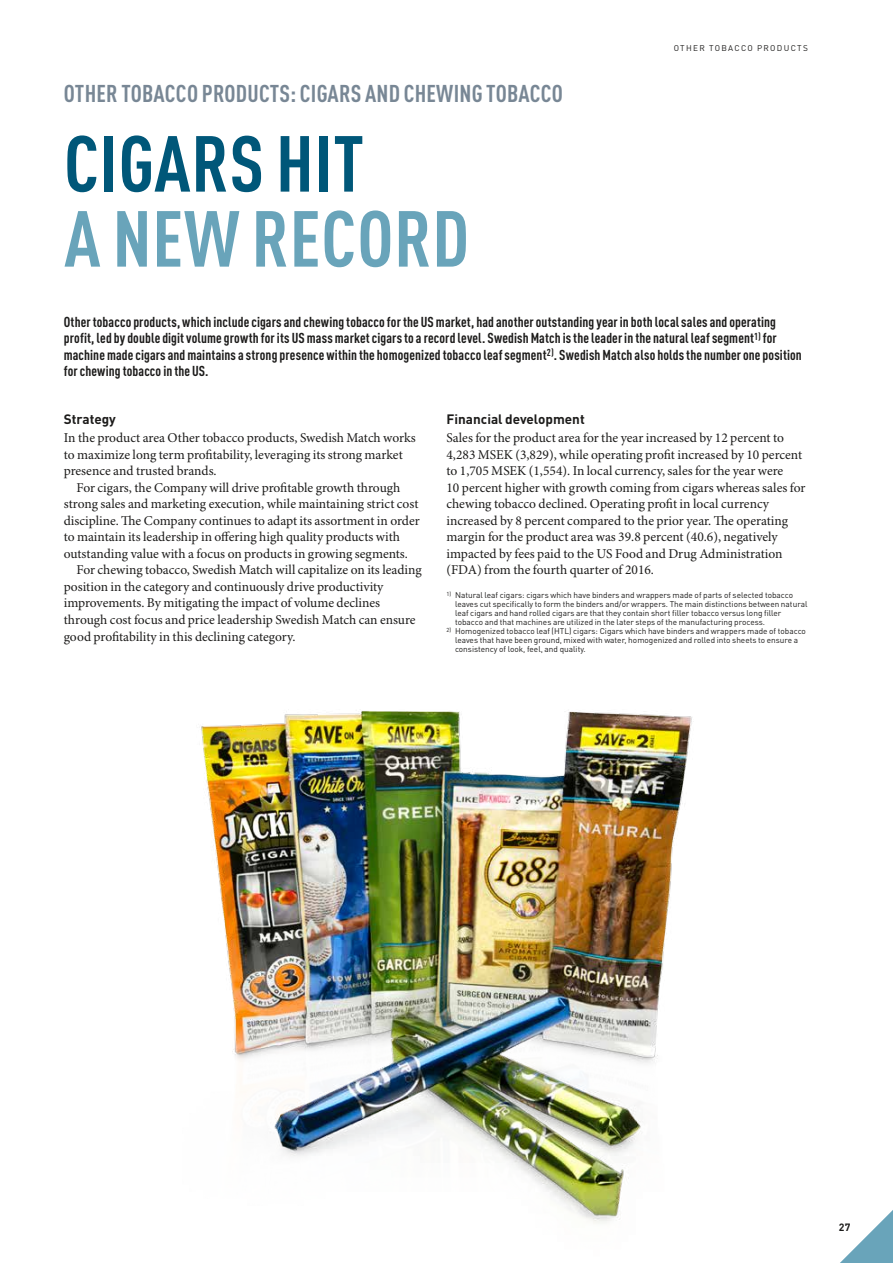
<style>
.page{position:relative;width:893px;height:1263px;background:#fff}
.page>*{position:absolute;margin:0;border:0;box-sizing:border-box;transform-origin:0 0}
.Rubrik_1__byt_färg_m{font:700 condensed 78px/75px "DIN Pro";letter-spacing:.01em;color:#69a4ba}
.Rubrik_0_Sektionsrub{font:700 condensed 24px "DIN Pro";letter-spacing:.01em;color:#788795}
.Ingress__span{font:700 condensed 14.25px/16.5px "DIN Pro";letter-spacing:.01em;color:#1c1b1a}
.Bröd__KEEP___GREP_på{font:13.5px/16.5px "Minion Pro";color:#1c1b1a}
.Bröd_indrag{font:13.5px/16.5px "Minion Pro";color:#1c1b1a}
.Rubrik_3__mellis{font:700 13.5px "DIN Pro";color:#1c1b1a}
.t1{font:700 10.5px "DIN Pro";color:#1c1b1a}
.Fotnot_med_siffra__G{font:8.25px/9px "DIN Pro";color:#1c1b1a}
.s1{color:#005779}
</style>
<div class="page">
<img style="left:201px;top:711px;width:491px;height:512px">
<svg style="left:840px;top:1210px;width:53px;height:53px"></svg>
<p class="Rubrik_0_Sektionsrub" style="left:64px;top:75px;width:501px">OTHER TOBACCO PRODUCTS: CIGARS AND CHEWING TOBACCO</p>
<p class="Rubrik_1__byt_färg_m" style="left:64px;top:120px;width:406px"><span class="s1">CIGARS HIT<br></span>A NEW RECORD</p>
<p class="Fotnot_med_siffra__G" style="left:674px;top:43px;width:14px">Other</p>
<p class="Fotnot_med_siffra__G" style="left:709px;top:43px;width:8px">tobacco</p>
<p class="Fotnot_med_siffra__G" style="left:757px;top:43px;width:8px">products</p>
<p class="Ingress__span" style="left:64px;top:312px;width:740px">Other tobacco products, which include cigars and chewing tobacco for the US market, had another outstanding year in both local sales and operating profit, led by double digit volume growth for its US mass market cigars to a record level. Swedish Match is the leader in the natural leaf segment<sup>1)</sup> for machine made cigars and maintains a strong presence within the homogenized tobacco leaf segment<sup>2)</sup>. Swedish Match also holds the number one position for chewing tobacco in the US.</p>
<p class="Rubrik_3__mellis" style="left:64px;top:408px;width:54px">Strategy</p>
<p class="Bröd__KEEP___GREP_på" style="left:64px;top:430px;width:353px">In the product area Other tobacco products, Swedish Match works to maximize long term profitability, leveraging its strong market presence and trusted brands.</p>
<p class="Bröd_indrag" style="left:64px;top:480px;width:358px;text-indent:13px">For cigars, the Company will drive profitable growth through strong sales and marketing execution, while maintaining strict cost discipline. The Company continues to adapt its assortment in order to maintain its leadership in offering high quality products with outstanding value with a focus on products in growing segments.</p>
<p class="Bröd_indrag" style="left:64px;top:562px;width:360px;text-indent:13px">For chewing tobacco, Swedish Match will capitalize on its leading position in the category and continuously drive productivity improvements. By mitigating the impact of volume declines through cost focus and price leadership Swedish Match can ensure good profitability in this declining category.</p>
<p class="Rubrik_3__mellis" style="left:446px;top:408px;width:140px">Financial development</p>
<p class="Bröd__KEEP___GREP_på" style="left:446px;top:430px;width:360px">Sales for the product area for the year increased by 12 percent to 4,283 MSEK (3,829), while operating profit increased by 10 percent to 1,705 MSEK (1,554). In local currency, sales for the year were<br>10 percent higher with growth coming from cigars whereas sales for chewing tobacco declined. Operating profit in local currency increased by 8 percent compared to the prior year. The operating margin for the product area was 39.8 percent (40.6), negatively impacted by fees paid to the US Food and Drug Administration (FDA) from the fourth quarter of 2016.</p>
<p class="Fotnot_med_siffra__G" style="left:455px;top:589px;width:354px;text-indent:-9px"><sup>1)</sup> Natural leaf cigars: cigars which have binders and wrappers made of parts of selected tobacco leaves cut specifically to form the binders and/or wrappers. The main distinctions between natural leaf cigars and hand rolled cigars are that they contain short filler tobacco versus long filler tobacco and that machines are utilized in the later steps of the manufacturing process.</p>
<p class="Fotnot_med_siffra__G" style="left:455px;top:625px;width:352px;text-indent:-9px"><sup>2)</sup> Homogenized tobacco leaf (HTL) cigars: Cigars which have binders and wrappers made of tobacco leaves that have been ground, mixed with water, homogenized and rolled into sheets to ensure a consistency of look, feel, and quality.</p>
<p class="t1" style="left:839px;top:1218px;width:13px">27</p>
</div>
